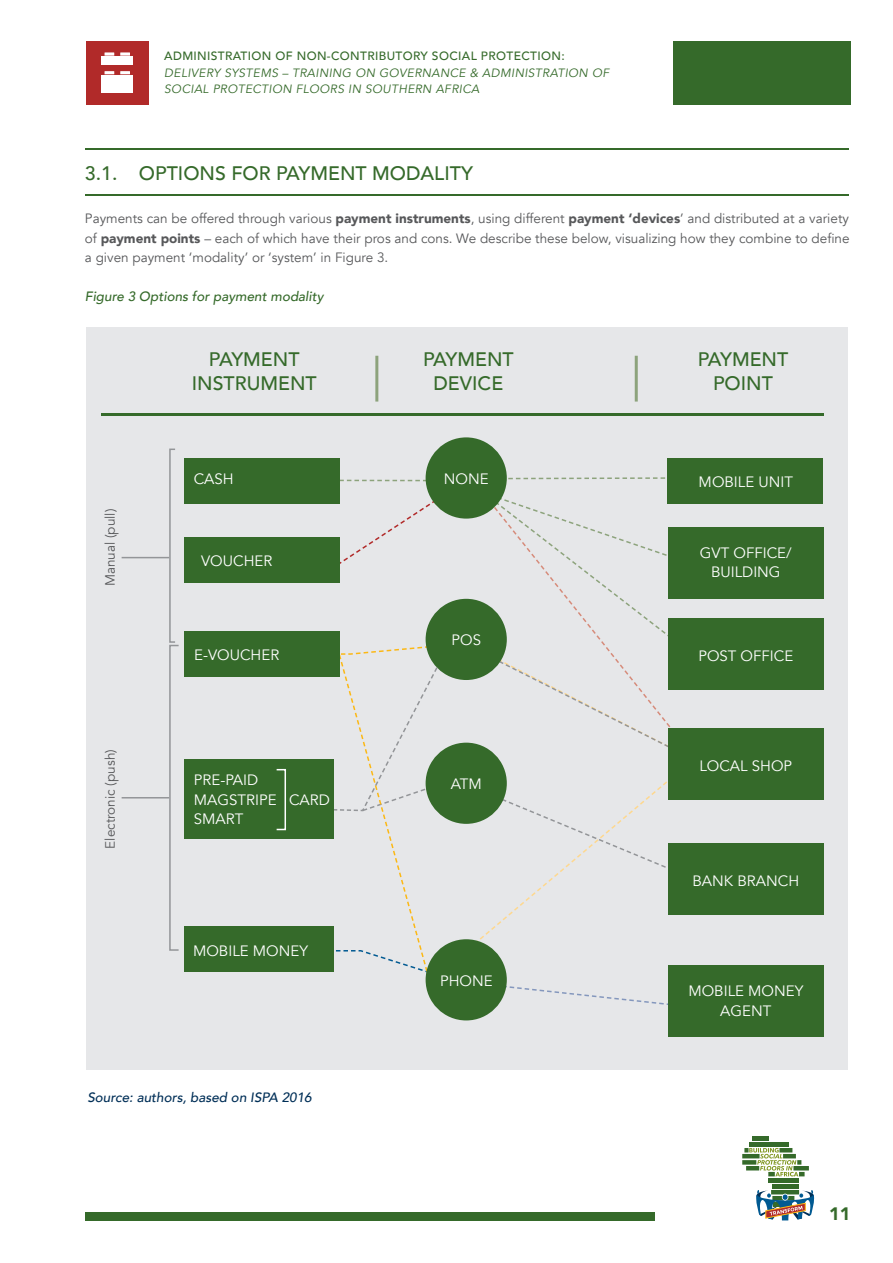
<style>
.page{position:relative;width:893px;height:1263px;background:#fff}
.page>*{position:absolute;margin:0;border:0;box-sizing:border-box;transform-origin:0 0}
.SUB-HEADINGS{font:500 19.5px "Avenir";color:#356a2a}
.t1{font:900 18px "Avenir";color:#356a2a}
.info_copy_white{font:15px/19.5px "Avenir";color:#fff;text-align:center}
.BODY_NO_TAB{font:15px "Avenir";color:#fff}
.BODY_NO_TAB-2{font:13.5px/19.5px "Avenir";color:#57585a;text-align:justify}
.FIGURE_HEADINGS{font:italic 500 13.5px "Avenir";color:#356a2a}
.t2{font:italic 500 13.5px "Avenir";color:#002f57}
.DISCLAIMER_WHITE{font:italic 12px "Avenir";letter-spacing:.03em;color:#356a2a}
.DISCLAIMER_WHITE-2{font:500 12px "Avenir";letter-spacing:.03em;color:#356a2a}
.s1{font-weight:900}
</style>
<div class="page">
<div style="left:86px;top:327px;width:762px;height:743px;background:#e6e7e9"></div>
<div style="left:184px;top:759px;width:149px;height:80px;background:#356a2a"></div>
<hr style="left:85px;top:195px;width:764px;height:1px;background:#356a2a">
<hr style="left:85px;top:149px;width:764px;height:1px;background:#356a2a">
<div style="left:86px;top:41px;width:62px;height:64px;background:#b12a29"></div>
<div style="left:102px;top:75px;width:31px;height:9px;background:#fff"></div>
<svg style="left:120px;top:52px;width:10px;height:4px"></svg>
<div style="left:102px;top:85px;width:31px;height:8px;background:#fff"></div>
<svg style="left:105px;top:71px;width:9px;height:3px"></svg>
<svg style="left:105px;top:52px;width:9px;height:4px"></svg>
<div style="left:102px;top:57px;width:31px;height:8px;background:#fff"></div>
<svg style="left:120px;top:71px;width:10px;height:3px"></svg>
<div style="left:673px;top:41px;width:178px;height:64px;background:#356a2a"></div>
<hr style="left:772px;top:1184px;width:27px;height:4px;background:#356a2a">
<hr style="left:768px;top:1178px;width:30px;height:4px;background:#356a2a">
<svg style="left:805px;top:1166px;width:4px;height:4px"></svg>
<hr style="left:749px;top:1142px;width:40px;height:4px;background:#356a2a">
<hr style="left:753px;top:1136px;width:16px;height:4px;background:#356a2a">
<svg style="left:744px;top:1148px;width:61px;height:28px"></svg>
<svg style="left:756px;top:1190px;width:59px;height:30px"></svg>
<div style="left:85px;top:1212px;width:570px;height:8px;background:#356a2a"></div>
<svg style="left:168px;top:448px;width:11px;height:503px"></svg>
<hr style="left:122px;top:557px;width:47px;height:1px;background:#939598">
<hr style="left:122px;top:797px;width:47px;height:1px;background:#939598">
<div style="left:184px;top:537px;width:155px;height:45px;background:#356a2a"></div>
<div style="left:184px;top:631px;width:155px;height:46px;background:#356a2a"></div>
<div style="left:184px;top:926px;width:149px;height:45px;background:#356a2a"></div>
<div style="left:184px;top:458px;width:155px;height:46px;background:#356a2a"></div>
<svg style="left:239px;top:476px;width:458px;height:533px"></svg>
<div style="left:426px;top:437px;width:81px;height:82px;background:#356a2a;border-radius:50%"></div>
<div style="left:426px;top:599px;width:81px;height:81px;background:#356a2a;border-radius:50%"></div>
<div style="left:426px;top:743px;width:81px;height:81px;background:#356a2a;border-radius:50%"></div>
<div style="left:426px;top:939px;width:81px;height:81px;background:#356a2a;border-radius:50%"></div>
<div style="left:667px;top:458px;width:156px;height:46px;background:#356a2a"></div>
<div style="left:668px;top:527px;width:156px;height:72px;background:#356a2a"></div>
<div style="left:668px;top:618px;width:156px;height:72px;background:#356a2a"></div>
<div style="left:668px;top:728px;width:156px;height:71px;background:#356a2a"></div>
<div style="left:668px;top:843px;width:156px;height:71px;background:#356a2a"></div>
<div style="left:668px;top:965px;width:156px;height:72px;background:#356a2a"></div>
<hr style="left:101px;top:413px;width:723px;height:2px;background:#356a2a">
<hr style="left:375px;top:356px;width:3px;height:46px;background:#8da37c">
<hr style="left:635px;top:356px;width:3px;height:46px;background:#8da37c">
<p class="DISCLAIMER_WHITE-2" style="left:164px;top:45px;width:402px">ADMINISTRATION OF NON-CONTRIBUTORY SOCIAL PROTECTION:</p>
<p class="DISCLAIMER_WHITE" style="left:164px;top:65px;width:446px">DELIVERY SYSTEMS – TRAINING ON GOVERNANCE &amp; ADMINISTRATION OF</p>
<p class="DISCLAIMER_WHITE" style="left:164px;top:82px;width:317px">SOCIAL PROTECTION FLOORS IN SOUTHERN AFRICA</p>
<p class="SUB-HEADINGS" style="left:85px;top:156px;width:389px">3.1. OPTIONS FOR PAYMENT MODALITY</p>
<p class="BODY_NO_TAB-2" style="left:85px;top:209px;width:766px">Payments can be offered through various <span class="s1">payment instruments</span>, using different <span class="s1">payment ‘devices</span>’ and distributed at a variety of <span class="s1">payment points</span> – each of which have their pros and cons. We describe these below, visualizing how they combine to define a given payment ‘modality’ or ‘system’ in Figure 3.</p>
<p class="FIGURE_HEADINGS" style="left:85px;top:289px;width:240px">Figure 3 Options for payment modality</p>
<p class="SUB-HEADINGS" style="left:209px;top:342px;width:92px">PAYMENT</p>
<p class="SUB-HEADINGS" style="left:192px;top:366px;width:126px">INSTRUMENT</p>
<p class="SUB-HEADINGS" style="left:423px;top:342px;width:92px">PAYMENT</p>
<p class="SUB-HEADINGS" style="left:433px;top:366px;width:71px">DEVICE</p>
<p class="SUB-HEADINGS" style="left:698px;top:342px;width:92px">PAYMENT</p>
<p class="SUB-HEADINGS" style="left:713px;top:366px;width:61px">POINT</p>
<p class="BODY_NO_TAB-2" style="left:101px;top:586px;width:79px;rotate:-90deg">Manual (pull)</p>
<p class="BODY_NO_TAB-2" style="left:101px;top:848px;width:101px;rotate:-90deg">Electronic (push)</p>
<p class="BODY_NO_TAB" style="left:444px;top:470px;width:46px">NONE</p>
<p class="info_copy_white" style="left:194px;top:470px;width:42px">CASH</p>
<p class="info_copy_white" style="left:699px;top:472px;width:96px">MOBILE UNIT</p>
<p class="info_copy_white" style="left:201px;top:551px;width:73px">VOUCHER</p>
<p class="info_copy_white" style="left:194px;top:645px;width:87px">E-VOUCHER</p>
<p class="info_copy_white" style="left:194px;top:770px;width:66px">PRE-PAID</p>
<p class="info_copy_white" style="left:194px;top:790px;width:137px">MAGSTRIPE CARD</p>
<p class="info_copy_white" style="left:194px;top:809px;width:51px">SMART</p>
<p class="info_copy_white" style="left:193px;top:942px;width:116px">MOBILE MONEY</p>
<p class="BODY_NO_TAB" style="left:452px;top:631px;width:31px">POS</p>
<p class="BODY_NO_TAB" style="left:451px;top:775px;width:33px">ATM</p>
<p class="BODY_NO_TAB" style="left:440px;top:971px;width:54px">PHONE</p>
<p class="info_copy_white" style="left:700px;top:543px;width:93px">GVT OFFICE/<br>BUILDING</p>
<p class="info_copy_white" style="left:698px;top:647px;width:96px">POST OFFICE</p>
<p class="info_copy_white" style="left:699px;top:756px;width:94px">LOCAL SHOP</p>
<p class="info_copy_white" style="left:692px;top:871px;width:108px">BANK BRANCH</p>
<p class="info_copy_white" style="left:688px;top:981px;width:116px">MOBILE MONEY<br>AGENT</p>
<p class="t2" style="left:87px;top:1089px;width:226px">Source: authors, based on ISPA 2016</p>
<h2 class="t1" style="left:829px;top:1198px;width:23px">11</h2>
</div>
